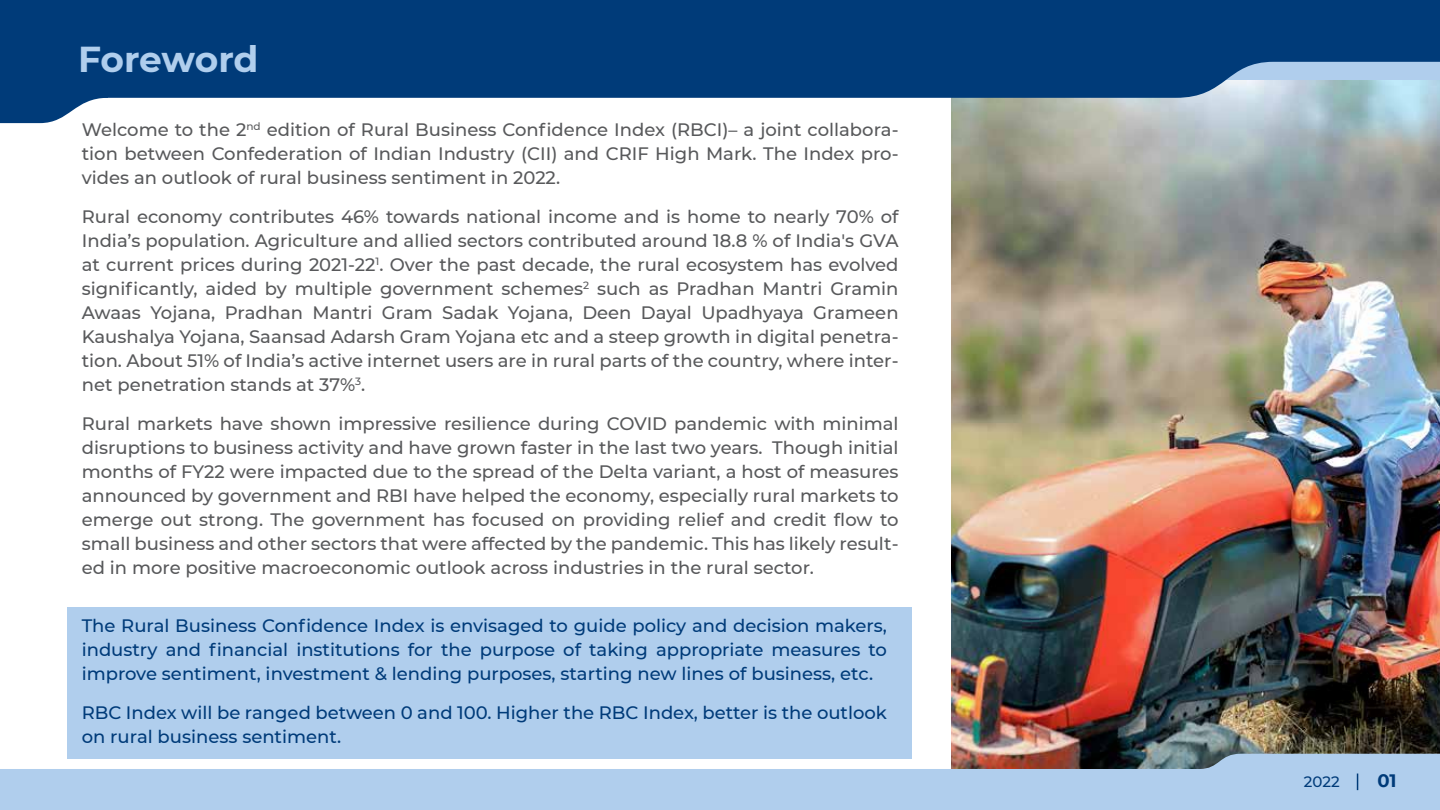
<style>
.page{position:relative;width:1440px;height:810px;background:#fff}
.page>*{position:absolute;margin:0;border:0;box-sizing:border-box;transform-origin:0 0}
.t1{font:700 36px "Montserrat";letter-spacing:-.01em;color:#b0ceed}
.t2{font:500 18px/24px "Montserrat";color:#58595b;text-align:justify}
.t3{font:500 18px/24px "Montserrat";color:#003b79;text-align:justify}
.t4{font:700 18px "Montserrat";color:#003b79}
.t5{font:500 15px "Montserrat";color:#003b79}
</style>
<div class="page">
<div style="left:67px;top:607px;width:845px;height:152px;background:#b0ceed"></div>
<img style="left:951px;top:98px;width:489px;height:656px">
<svg style="left:0;top:98px;width:103px;height:25px"></svg>
<div style="left:0;top:0;width:1440px;height:98px;background:#003b79"></div>
<svg style="left:0;top:754px;width:1440px;height:56px;fill:#b0ceed"></svg>
<svg style="left:1357px;top:774px;width:1px;height:16px"></svg>
<h1 class="t1" style="left:78px;top:33px;width:182px">Foreword</h1>
<p class="t2" style="left:82px;top:117px;width:818px">Welcome to the 2<sup>nd</sup> edition of Rural Business Confidence Index (RBCI)– a joint collabora&shy;tion between Confederation of Indian Industry (CII) and CRIF High Mark. The Index pro&shy;vides an outlook of rural business sentiment in 2022.</p>
<p class="t2" style="left:82px;top:204px;width:818px">Rural economy contributes 46% towards national income and is home to nearly 70% of India’s population. Agriculture and allied sectors contributed around 18.8 % of India's GVA at current prices during 2021-22<sup>1</sup>. Over the past decade, the rural ecosystem has evolved significantly, aided by multiple government schemes<sup>2</sup> such as Pradhan Mantri Gramin Awaas Yojana, Pradhan Mantri Gram Sadak Yojana, Deen Dayal Upadhyaya Grameen Kaushalya Yojana, Saansad Adarsh Gram Yojana etc and a steep growth in digital penetra&shy;tion. About 51% of India’s active internet users are in rural parts of the country, where inter&shy;net penetration stands at 37%<sup>3</sup>.</p>
<p class="t2" style="left:82px;top:411px;width:818px">Rural markets have shown impressive resilience during COVID pandemic with minimal disruptions to business activity and have grown faster in the last two years. Though initial months of FY22 were impacted due to the spread of the Delta variant, a host of measures announced by government and RBI have helped the economy, especially rural markets to emerge out strong. The government has focused on providing relief and credit flow to small business and other sectors that were affected by the pandemic. This has likely result&shy;ed in more positive macroeconomic outlook across industries in the rural sector.</p>
<p class="t3" style="left:82px;top:613px;width:807px">The Rural Business Confidence Index is envisaged to guide policy and decision makers, industry and financial institutions for the purpose of taking appropriate measures to improve sentiment, investment &amp; lending purposes, starting new lines of business, etc.</p>
<p class="t3" style="left:82px;top:700px;width:807px">RBC Index will be ranged between 0 and 100. Higher the RBC Index, better is the outlook on rural business sentiment.</p>
<p class="t5" style="left:1304px;top:771px;width:37px">2022</p>
<p class="t4" style="left:1377px;top:768px;width:21px">01</p>
</div>
